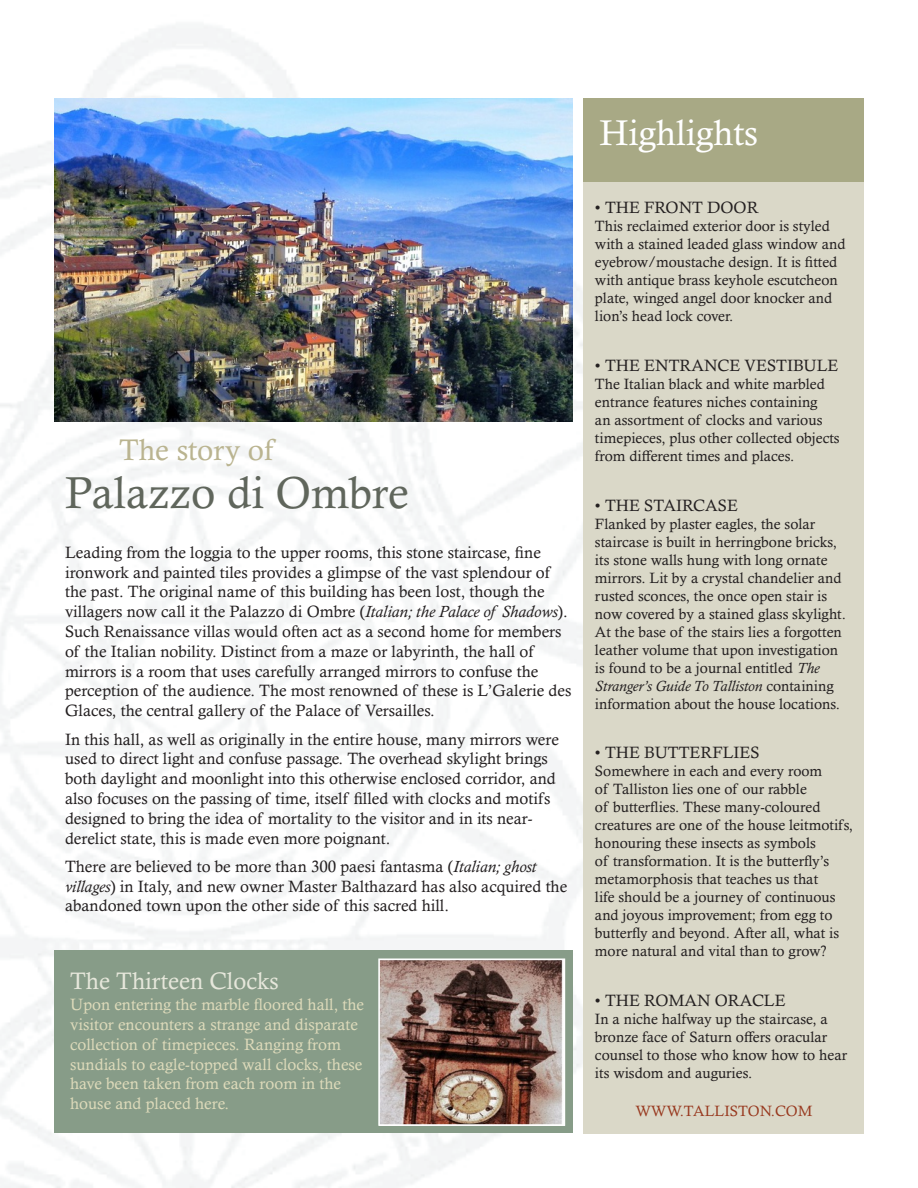
<style>
.page{position:relative;width:918px;height:1188px;background:#fff}
.page>*{position:absolute;margin:0;border:0;box-sizing:border-box;transform-origin:0 0}
.t1{font:45px "Calisto MT Pro";color:#60665c}
.t2{font:36px "Calisto MT Pro";color:#fff}
.t3{font:30px "Calisto MT Pro";color:#bab490}
.t4{font:24px "Calisto MT Pro";color:#e6e7db}
.Highlights_head{font:16.5px/19.8px "Calisto MT Pro";color:#231f20}
.t5{font:16.5px "Calisto MT Pro";color:#dddaba}
.Highlights_body{font:15px/18px "Calisto MT Pro";color:#231f20}
.t6{font:15px "Calisto MT Pro";color:#98391f}
.s1{font-style:italic}
</style>
<div class="page">
<div style="left:54px;top:951px;width:519px;height:182px;background:#879c88"></div>
<div style="left:584px;top:182px;width:280px;height:952px;background:#dad8c8"></div>
<div style="left:584px;top:98px;width:280px;height:84px;background:#a8a985"></div>
<img style="left:54px;top:98px;width:519px;height:324px">
<img style="left:381px;top:961px;width:181px;height:162px">
<div style="left:378px;top:958px;width:187px;height:168px;border:2px solid #fff"></div>
<p class="t3" style="left:119px;top:431px;width:156px">The story of</p>
<p class="t1" style="left:65px;top:466px;width:345px">Palazzo di Ombre</p>
<p class="Highlights_head" style="left:65px;top:542px;width:508px">Leading from the loggia to the upper rooms, this stone staircase, fine ironwork and painted tiles provides a glimpse of the vast splendour of the past. The original name of this building has been lost, though the villagers now call it the Palazzo di Ombre (<span class="s1">Italian; the Palace of Shadows</span>).<br>Such Renaissance villas would often act as a second home for members of the Italian nobility. Distinct from a maze or labyrinth, the hall of mirrors is a room that uses carefully arranged mirrors to confuse the perception of the audience. The most renowned of these is L’Galerie des Glaces, the central gallery of the Palace of Versailles.</p>
<p class="Highlights_head" style="left:65px;top:729px;width:495px">In this hall, as well as originally in the entire house, many mirrors were used to direct light and confuse passage. The overhead skylight brings both daylight and moonlight into this otherwise enclosed corridor, and also focuses on the passing of time, itself filled with clocks and motifs designed to bring the idea of mortality to the visitor and in its near&shy;derelict state, this is made even more poignant.</p>
<p class="Highlights_head" style="left:65px;top:856px;width:504px">There are believed to be more than 300 paesi fantasma (<span class="s1">Italian; ghost villages</span>) in Italy, and new owner Master Balthazard has also acquired the abandoned town upon the other side of this sacred hill.</p>
<p class="t4" style="left:70px;top:966px;width:210px">The Thirteen Clocks</p>
<p class="t5" style="left:70px;top:995px;width:296px">Upon entering the marble floored hall, the</p>
<p class="t5" style="left:70px;top:1015px;width:289px">visitor encounters a strange and disparate</p>
<p class="t5" style="left:70px;top:1034px;width:272px">collection of timepieces. Ranging from</p>
<p class="t5" style="left:70px;top:1054px;width:294px">sundials to eagle-topped wall clocks, these</p>
<p class="t5" style="left:70px;top:1074px;width:272px">have been taken from each room in the</p>
<p class="t5" style="left:70px;top:1094px;width:160px">house and placed here.</p>
<p class="t2" style="left:600px;top:111px;width:160px">Highlights</p>
<p class="Highlights_head" style="left:595px;top:198px;width:165px">• THE FRONT DOOR</p>
<p class="Highlights_body" style="left:595px;top:217px;width:252px">This reclaimed exterior door is styled with a stained leaded glass window and eyebrow/moustache design. It is fitted with antique brass keyhole escutcheon plate, winged angel door knocker and lion’s head lock cover.</p>
<p class="Highlights_head" style="left:595px;top:355px;width:245px">• THE ENTRANCE VESTIBULE</p>
<p class="Highlights_body" style="left:595px;top:375px;width:246px">The Italian black and white marbled entrance features niches containing<br>an assortment of clocks and various timepieces, plus other collected objects from different times and places.</p>
<p class="Highlights_head" style="left:595px;top:495px;width:145px">• THE STAIRCASE</p>
<p class="Highlights_body" style="left:595px;top:514px;width:253px">Flanked by plaster eagles, the solar staircase is built in herringbone bricks, its stone walls hung with long ornate mirrors. Lit by a crystal chandelier and rusted sconces, the once open stair is now covered by a stained glass skylight.<br>At the base of the stairs lies a forgotten leather volume that upon investigation is found to be a journal entitled <span class="s1">The Stranger’s Guide To Talliston</span> containing information about the house locations.</p>
<p class="Highlights_head" style="left:595px;top:742px;width:166px">• THE BUTTERFLIES</p>
<p class="Highlights_body" style="left:595px;top:762px;width:260px">Somewhere in each and every room<br>of Talliston lies one of our rabble<br>of butterflies. These many-coloured creatures are one of the house leitmotifs, honouring these insects as symbols<br>of transformation. It is the butterfly’s metamorphosis that teaches us that<br>life should be a journey of continuous and joyous improvement; from egg to butterfly and beyond. After all, what is more natural and vital than to grow?</p>
<p class="Highlights_head" style="left:595px;top:990px;width:192px">• THE ROMAN ORACLE</p>
<p class="Highlights_body" style="left:595px;top:1009px;width:254px">In a niche halfway up the staircase, a bronze face of Saturn offers oracular counsel to those who know how to hear its wisdom and auguries.</p>
<p class="t6" style="left:635px;top:1102px;width:178px">WWW.TALLISTON.COM</p>
</div>
